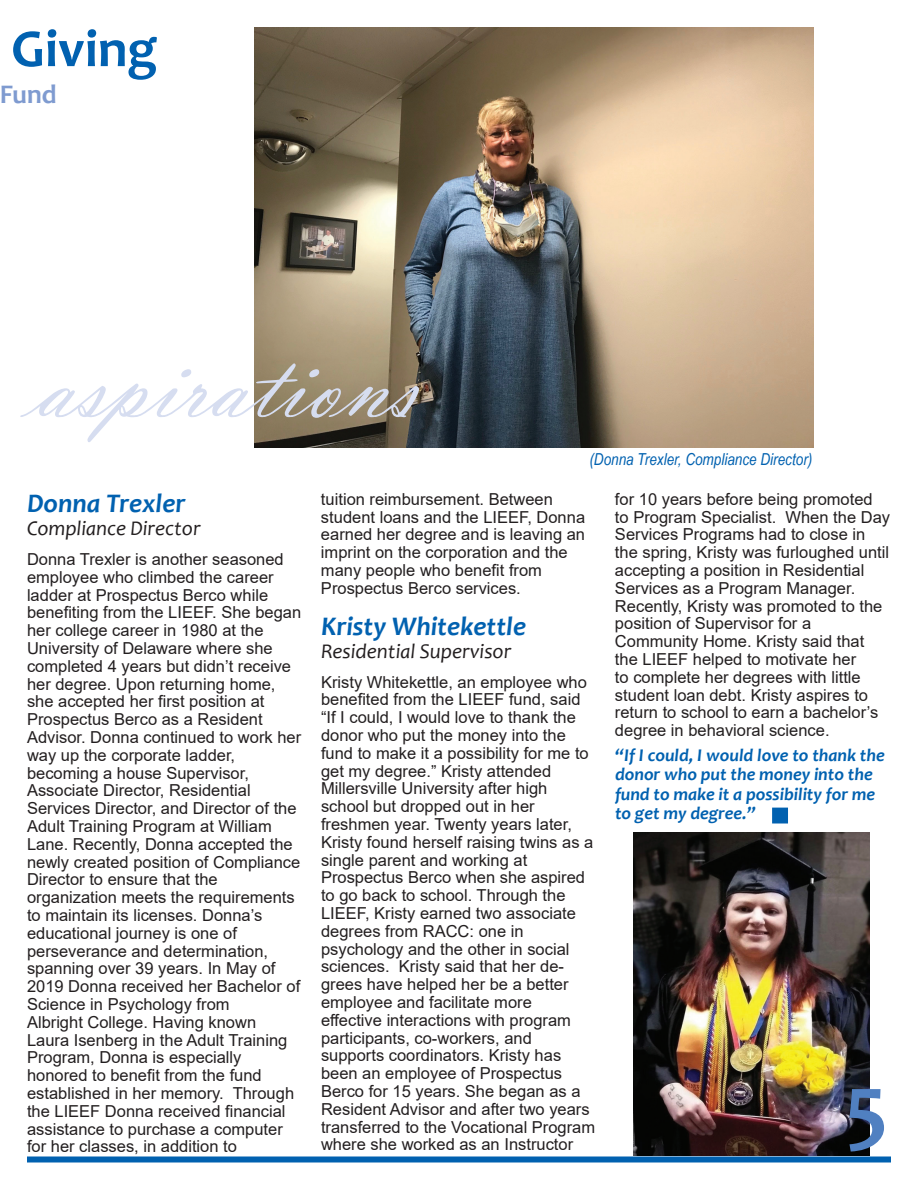
<style>
.page{position:relative;width:918px;height:1188px;background:#fff}
.page>*{position:absolute;margin:0;border:0;box-sizing:border-box;transform-origin:0 0}
.t1{font:108px "Vladimir Script";color:#d6ddf0}
.t2{font:700 90px "Candara";color:#5080c1}
.t3{font:700 54px "Candara";color:#0161b0}
.t4{font:italic 700 27px "Candara";color:#0161b0}
.t5{font:700 27px "Candara";color:#7f9bd0}
.t6{font:italic 21px "Candara";color:#231f20}
.t7{font:italic 700 18px/19.4px "Candara";color:#0161b0}
.t8{font:16.5px/17.9px "Arial";color:#231f20}
.t9{font:italic 16.5px "Arial Narrow";color:#0161b0}
</style>
<div class="page">
<div style="left:27px;top:1156px;width:864px;height:6px;background:#0161b0"></div>
<div style="left:772px;top:808px;width:16px;height:16px;background:#0161b0;border:2px solid #0161b0"></div>
<img style="left:254px;top:28px;width:559px;height:419px">
<img style="left:634px;top:833px;width:236px;height:322px">
<h3 class="t3" style="left:11px;top:15px;width:148px">Giving</h3>
<h3 class="t5" style="left:-1px;top:77px;width:59px">Fund</h3>
<h1 class="t1" style="left:33px;top:320px;width:386px">aspirations</h1>
<p class="t9" style="left:589px;top:448px;width:224px">(Donna Trexler, Compliance Director)</p>
<h3 class="t4" style="left:27px;top:487px;width:160px">Donna Trexler</h3>
<p class="t6" style="left:27px;top:515px;width:175px">Compliance Director</p>
<p class="t8" style="left:27px;top:550px;width:276px">Donna Trexler is another seasoned employee who climbed the career ladder at Prospectus Berco while benefiting from the LIEEF. She began her college career in 1980 at the University of Delaware where she completed 4 years but didn’t receive her degree. Upon returning home, she accepted her first position at Prospectus Berco as a Resident Advisor. Donna continued to work her way up the corporate ladder, becoming a house Supervisor, Associate Director, Residential Services Director, and Director of the Adult Training Program at William Lane. Recently, Donna accepted the newly created position of Compliance Director to ensure that the organization meets the requirements to maintain its licenses. Donna’s educational journey is one of perseverance and determination, spanning over 39 years. In May of 2019 Donna received her Bachelor of Science in Psychology from<br>Albright College. Having known Laura Isenberg in the Adult Training Program, Donna is especially honored to benefit from the fund established in her memory. Through the LIEEF Donna received financial assistance to purchase a computer for her classes, in addition to</p>
<p class="t8" style="left:321px;top:490px;width:266px">tuition reimbursement. Between student loans and the LIEEF, Donna earned her degree and is leaving an imprint on the corporation and the many people who benefit from<br>Prospectus Berco services.</p>
<h3 class="t4" style="left:321px;top:609px;width:207px">Kristy Whitekettle</h3>
<p class="t6" style="left:321px;top:638px;width:192px">Residential Supervisor</p>
<p class="t8" style="left:321px;top:673px;width:276px">Kristy Whitekettle, an employee who benefited from the LIEEF fund, said “If I could, I would love to thank the donor who put the money into the fund to make it a possibility for me to get my degree.” Kristy attended Millersville University after high school but dropped out in her freshmen year. Twenty years later, Kristy found herself raising twins as a single parent and working at Prospectus Berco when she aspired to go back to school. Through the LIEEF, Kristy earned two associate degrees from RACC: one in psychology and the other in social sciences. Kristy said that her de&shy;grees have helped her be a better employee and facilitate more effective interactions with program participants, co-workers, and supports coordinators. Kristy has been an employee of Prospectus Berco for 15 years. She began as a Resident Advisor and after two years transferred to the Vocational Program where she worked as an Instructor</p>
<p class="t8" style="left:615px;top:490px;width:277px">for 10 years before being promoted to Program Specialist. When the Day Services Programs had to close in the spring, Kristy was furloughed until accepting a position in Residential Services as a Program Manager.<br>Recently, Kristy was promoted to the position of Supervisor for a Community Home. Kristy said that the LIEEF helped to motivate her<br>to complete her degrees with little student loan debt. Kristy aspires to return to school to earn a bachelor’s degree in behavioral science.</p>
<p class="t7" style="left:615px;top:745px;width:271px">“If I could, I would love to thank the donor who put the money into the fund to make it a possibility for me to get my degree.”</p>
<h2 class="t2" style="left:845px;top:1050px;width:44px">5</h2>
</div>
